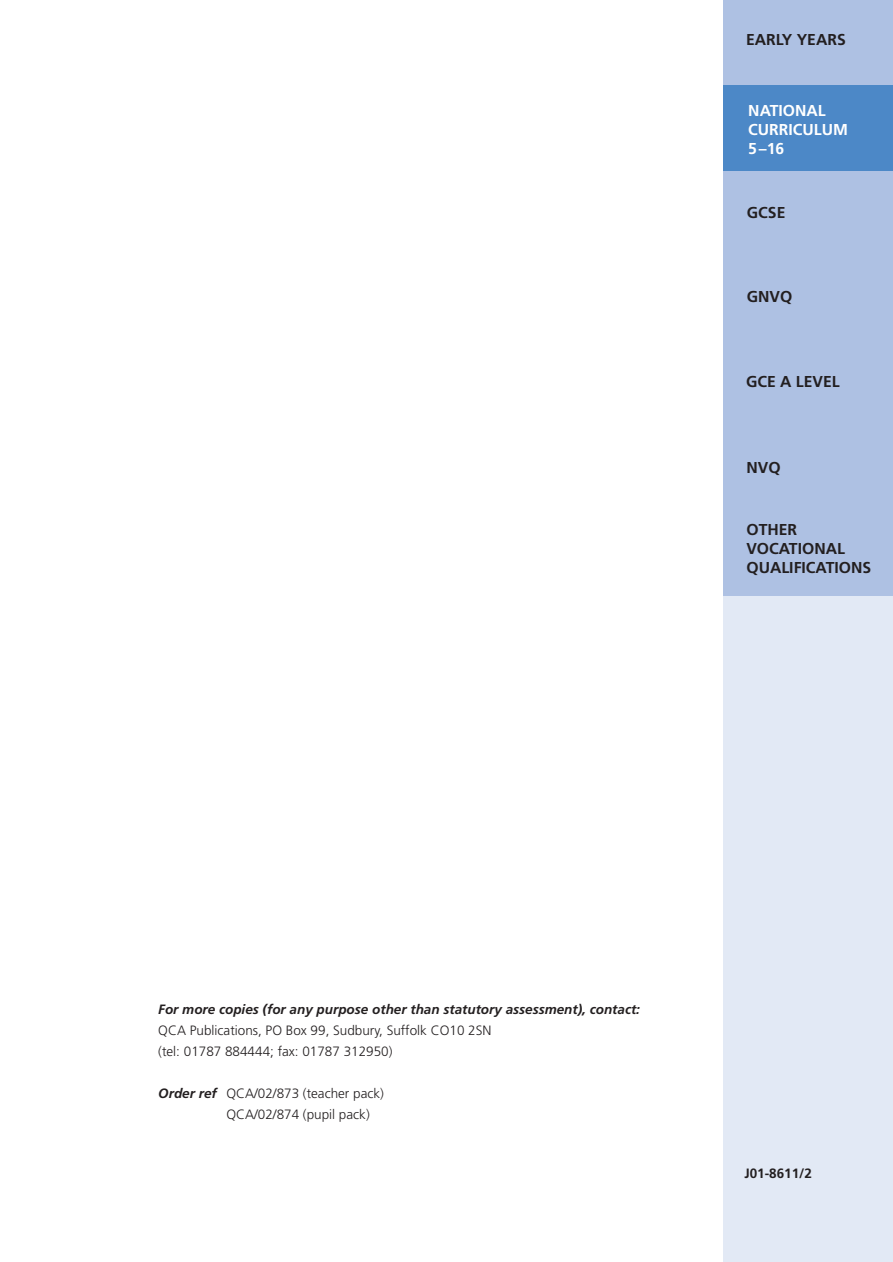
<style>
.page{position:relative;width:893px;height:1262px;background:#fff}
.page>*{position:absolute;margin:0;border:0;box-sizing:border-box;transform-origin:0 0}
.t1{font:700 15.75px/18.9px "Frutiger";color:#231f20}
.t2{font:700 15.75px/18.9px "Frutiger";color:#fff}
.t3{font:300 13.5px/21px "Frutiger";color:#231f20}
.t4{font:italic 700 13.5px "Frutiger";color:#231f20}
.t5{font:700 13.5px "Frutiger";color:#231f20}
.s1{font-weight:700;font-style:italic}
</style>
<div class="page">
<div style="left:723px;top:0;width:169px;height:1262px;background:#e2e9f5"></div>
<div style="left:722px;top:0;width:170px;height:595px;background:#aec1e3"></div>
<div style="left:723px;top:85px;width:169px;height:85px;background:#4c88c7"></div>
<p class="t1" style="left:746px;top:31px;width:101px">EARLY YEARS</p>
<p class="t2" style="left:748px;top:103px;width:101px">NATIONAL<br>CURRICULUM<br>5–16</p>
<p class="t1" style="left:747px;top:204px;width:40px">GCSE</p>
<p class="t1" style="left:746px;top:288px;width:47px">GNVQ</p>
<p class="t1" style="left:746px;top:373px;width:95px">GCE A LEVEL</p>
<p class="t1" style="left:746px;top:459px;width:36px">NVQ</p>
<p class="t1" style="left:746px;top:521px;width:126px">OTHER<br>VOCATIONAL<br>QUALIFICATIONS</p>
<p class="t4" style="left:158px;top:1003px;width:483px">For more copies (for any purpose other than statutory assessment), contact:</p>
<p class="t3" style="left:158px;top:1020px;width:335px">QCA Publications, PO Box 99, Sudbury, Suffolk CO10 2SN (tel: 01787 884444; fax: 01787 312950)</p>
<p class="t3" style="left:226px;top:1084px;width:159px;text-indent:-68px"><span class="s1">Order ref</span> QCA/02/873 (teacher pack)<br>QCA/02/874 (pupil pack)</p>
<p class="t5" style="left:744px;top:1168px;width:69px">J01-8611/2</p>
</div>
